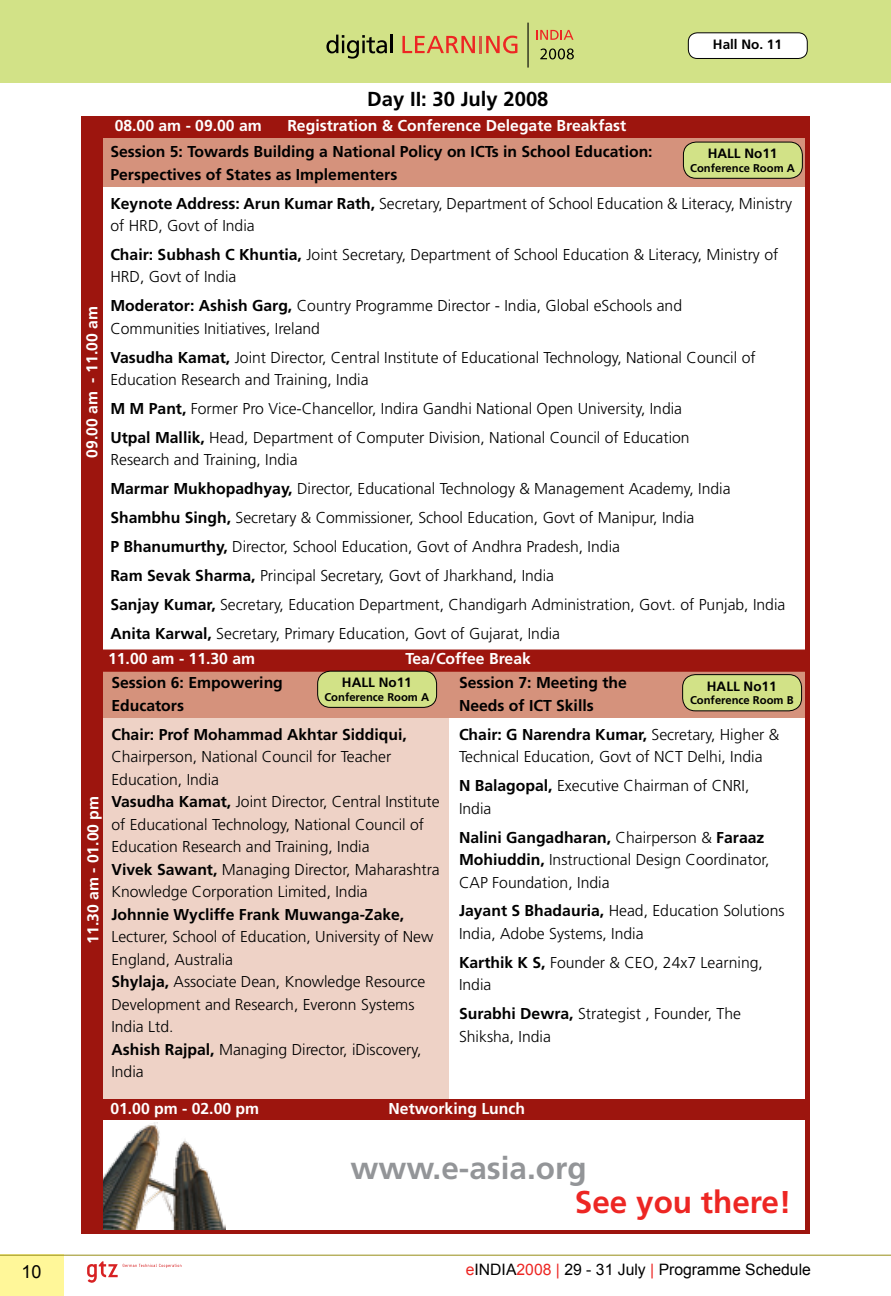
<style>
.page{position:relative;width:891px;height:1296px;background:#fff}
.page>*{position:absolute;margin:0;border:0;box-sizing:border-box;transform-origin:0 0}
.t1{font:700 31.5px "Frutiger";color:#939598}
.t2{font:700 31.5px "Frutiger";color:#ed2623}
.t3{font:700 20.25px "Frutiger";color:#000}
.t4{font:18px "Arial";color:#000}
.t5{font:300 15.75px/22.5px "Frutiger";color:#000}
.t6{font:700 15.75px/22.5px "Frutiger";color:#000}
.t7{font:700 15.75px "Frutiger";color:#fff}
.t8{font:15.75px "Arial";color:#000}
.t9{font:700 13.5px "Frutiger";color:#000}
.t10{font:700 11.25px "Frutiger";color:#000}
.s1{font-weight:700}
.s2{color:#ed2623}
</style>
<div class="page">
<div style="left:0;top:0;width:891px;height:83px;background:#d2e287"></div>
<div style="left:0;top:1255px;width:63px;height:41px;background:#fff799"></div>
<hr style="left:0;top:1255px;width:891px;height:1px;background:#968d17">
<svg style="left:87px;top:1261px;width:94px;height:22px"></svg>
<img style="left:103px;top:1123px;width:122px;height:107px">
<div style="left:92px;top:716px;width:357px;height:384px;background:#eed2c6"></div>
<div style="left:97px;top:1099px;width:709px;height:20px;background:#9d150e"></div>
<div style="left:100px;top:670px;width:709px;height:48px;background:#d5927c"></div>
<div style="left:102px;top:650px;width:704px;height:21px;background:#9d150e"></div>
<div style="left:102px;top:134px;width:704px;height:53px;background:#d5927c"></div>
<hr style="left:100px;top:1230px;width:709px;height:3px;background:#9d150e">
<div style="left:101px;top:116px;width:705px;height:21px;background:#9d150e"></div>
<div style="left:81px;top:116px;width:22px;height:1117px;background:#9d150e"></div>
<hr style="left:806px;top:116px;width:4px;height:1117px;background:#9d150e">
<svg style="left:326px;top:35px;width:61px;height:24px"></svg>
<hr style="left:390px;top:35px;width:3px;height:18px;background:#000">
<svg style="left:402px;top:36px;width:73px;height:17px"></svg>
<hr style="left:479px;top:36px;width:3px;height:17px;background:#d25f43">
<svg style="left:486px;top:36px;width:31px;height:17px"></svg>
<svg style="left:540px;top:48px;width:34px;height:11px"></svg>
<hr style="left:527px;top:23px;width:2px;height:45px;background:#000">
<svg style="left:536px;top:30px;width:38px;height:10px"></svg>
<div style="left:688px;top:33px;width:119px;height:25px;background:#fff;border-radius:9px"></div>
<div style="left:688px;top:33px;width:120px;height:26px;border:1px solid #000;border-radius:9px"></div>
<div style="left:318px;top:671px;width:119px;height:36px;background:#d2e287;border-radius:13px"></div>
<div style="left:317px;top:671px;width:120px;height:37px;border:1px solid #000;border-radius:13px"></div>
<div style="left:683px;top:675px;width:119px;height:36px;background:#d2e287;border-radius:13px"></div>
<div style="left:682px;top:674px;width:120px;height:37px;border:1px solid #000;border-radius:13px"></div>
<div style="left:683px;top:142px;width:119px;height:36px;background:#d2e287;border-radius:13px"></div>
<div style="left:683px;top:142px;width:120px;height:37px;border:1px solid #000;border-radius:13px"></div>
<p class="t4" style="left:22px;top:1260px;width:22px">10</p>
<p class="t9" style="left:713px;top:36px;width:71px">Hall No. 11</p>
<p class="t7" style="left:83px;top:458px;width:153px;rotate:-90deg">09.00 am - 11.00 am</p>
<p class="t3" style="left:367px;top:87px;width:183px">Day II: 30 July 2008</p>
<p class="t7" style="left:115px;top:117px;width:149px">08.00 am - 09.00 am</p>
<p class="t7" style="left:287px;top:117px;width:341px">Registration &amp; Conference Delegate Breakfast</p>
<p class="t6" style="left:110px;top:140px;width:544px">Session 5: Towards Building a National Policy on ICTs in School Education:<br>Perspectives of States as Implementers</p>
<p class="t5" style="left:110px;top:192px;width:683px"><span class="s1">Keynote Address: Arun Kumar Rath,</span> Secretary, Department of School Education &amp; Literacy, Ministry of HRD, Govt of India</p>
<p class="t5" style="left:110px;top:243px;width:669px"><span class="s1">Chair: Subhash C Khuntia,</span> Joint Secretary, Department of School Education &amp; Literacy, Ministry of<br>HRD, Govt of India</p>
<p class="t5" style="left:110px;top:295px;width:573px"><span class="s1">Moderator: Ashish Garg,</span> Country Programme Director - India, Global eSchools and<br>Communities Initiatives, Ireland</p>
<p class="t5" style="left:110px;top:346px;width:647px"><span class="s1">Vasudha Kamat,</span> Joint Director, Central Institute of Educational Technology, National Council of<br>Education Research and Training, India</p>
<p class="t5" style="left:110px;top:394px;width:581px;line-height:28.8px"><span class="s1">M M Pant,</span> Former Pro Vice-Chancellor, Indira Gandhi National Open University, India<br><span class="s1">Utpal Mallik,</span> Head, Department of Computer Division, National Council of Education</p>
<p class="t5" style="left:110px;top:446px;width:677px;line-height:28.8px">Research and Training, India<br><span class="s1">Marmar Mukhopadhyay,</span> Director, Educational Technology &amp; Management Academy, India <span class="s1">Shambhu Singh,</span> Secretary &amp; Commissioner, School Education, Govt of Manipur, India<br><span class="s1">P Bhanumurthy,</span> Director, School Education, Govt of Andhra Pradesh, India<br><span class="s1">Ram Sevak Sharma,</span> Principal Secretary, Govt of Jharkhand, India<br><span class="s1">Sanjay Kumar,</span> Secretary, Education Department, Chandigarh Administration, Govt. of Punjab, India <span class="s1">Anita Karwal,</span> Secretary, Primary Education, Govt of Gujarat, India</p>
<p class="t7" style="left:108px;top:650px;width:151px">11.00 am - 11.30 am T</p>
<p class="t7" style="left:412px;top:650px;width:120px">ea/Coffee Break</p>
<p class="t9" style="left:708px;top:145px;width:71px">HALL No11</p>
<p class="t10" style="left:690px;top:161px;width:106px">Conference Room A</p>
<p class="t7" style="left:84px;top:944px;width:149px;rotate:-90deg">11.30 am - 01.00 pm</p>
<p class="t6" style="left:111px;top:672px;width:173px">Session 6: Empowering<br>Educators</p>
<p class="t6" style="left:111px;top:723px;width:297px">Chair: Prof Mohammad Akhtar Siddiqui,</p>
<p class="t5" style="left:111px;top:746px;width:330px">Chairperson, National Council for Teacher Education, India<br><span class="s1">Vasudha Kamat,</span> Joint Director, Central Institute of Educational Technology, National Council of Education Research and Training, India<br><span class="s1">Vivek Sawant,</span> Managing Director, Maharashtra Knowledge Corporation Limited, India</p>
<p class="t6" style="left:111px;top:903px;width:294px">Johnnie Wycliffe Frank Muwanga-Zake,</p>
<p class="t5" style="left:111px;top:926px;width:324px">Lecturer, School of Education, University of New<br>England, Australia<br><span class="s1">Shylaja,</span> Associate Dean, Knowledge Resource<br>Development and Research, Everonn Systems<br>India Ltd.<br><span class="s1">Ashish Rajpal,</span> Managing Director, iDiscovery,<br>India</p>
<p class="t9" style="left:342px;top:675px;width:71px">HALL No11</p>
<p class="t10" style="left:324px;top:690px;width:106px">Conference Room A</p>
<p class="t6" style="left:459px;top:672px;width:170px">Session 7: Meeting the<br>Needs of ICT Skills</p>
<p class="t5" style="left:459px;top:723px;width:322px"><span class="s1">Chair: G Narendra Kumar,</span> Secretary, Higher &amp;<br>Technical Education, Govt of NCT Delhi, India</p>
<p class="t5" style="left:459px;top:774px;width:292px"><span class="s1">N Balagopal,</span> Executive Chairman of CNRI,<br>India</p>
<p class="t5" style="left:459px;top:826px;width:312px"><span class="s1">Nalini Gangadharan,</span> Chairperson &amp; <span class="s1">Faraaz<br>Mohiuddin,</span> Instructional Design Coordinator,<br>CAP Foundation, India</p>
<p class="t5" style="left:459px;top:900px;width:327px"><span class="s1">Jayant S Bhadauria,</span> Head, Education Solutions<br>India, Adobe Systems, India</p>
<p class="t5" style="left:459px;top:951px;width:306px"><span class="s1">Karthik K S,</span> Founder &amp; CEO, 24x7 Learning,<br>India</p>
<p class="t5" style="left:459px;top:1003px;width:284px"><span class="s1">Surabhi Dewra,</span> Strategist , Founder, The<br>Shiksha, India</p>
<p class="t9" style="left:707px;top:678px;width:71px">HALL No11</p>
<p class="t10" style="left:690px;top:694px;width:105px">Conference Room B</p>
<p class="t7" style="left:110px;top:1099px;width:150px">01.00 pm - 02.00 pm</p>
<p class="t7" style="left:389px;top:1099px;width:138px">Networking Lunch</p>
<h1 class="t1" style="left:350px;top:1149px;width:238px">www.e-asia.org</h1>
<h1 class="t2" style="left:575px;top:1184px;width:218px">See you there!</h1>
<p class="t8" style="left:466px;top:1260px;width:347px"><span class="s2">e</span>INDIA<span class="s2">2008 |</span> 29 - 31 July <span class="s2">|</span> Programme Schedule</p>
</div>
